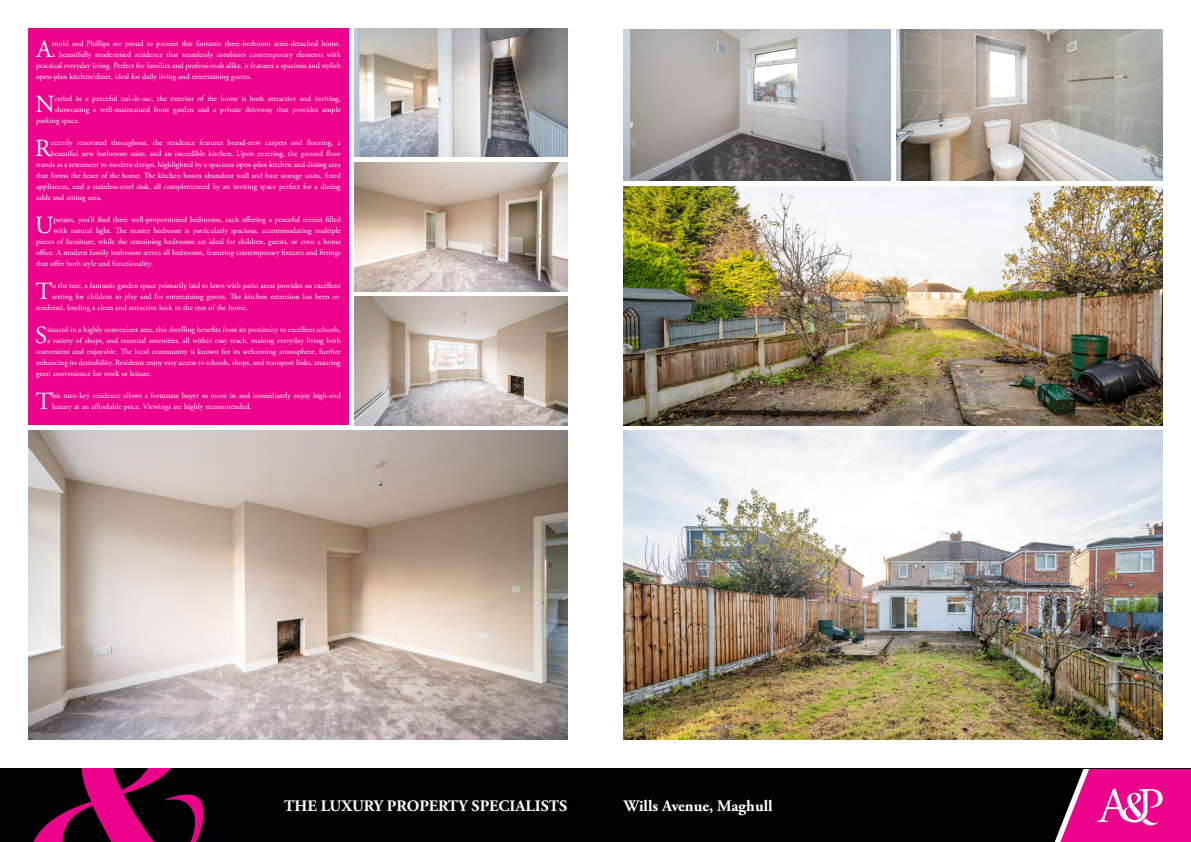
<style>
.page{position:relative;width:1191px;height:842px;background:#fff}
.page>*{position:absolute;margin:0;border:0;box-sizing:border-box;transform-origin:0 0}
.t1{font:24.6px "Adobe Garamond Pro";color:#fff}
.t2{font:700 16px "Adobe Garamond Pro";color:#fff}
.t3{font:8px/11px "Adobe Garamond Pro";color:#fff}
</style>
<div class="page">
<div style="left:0;top:769px;width:1191px;height:73px;background:#010203"></div>
<svg style="left:33px;top:769px;width:171px;height:73px"></svg>
<svg style="left:1054px;top:769px;width:137px;height:73px;background:#d51e89"></svg>
<img style="left:28px;top:431px;width:539px;height:309px">
<div style="left:28px;top:28px;width:321px;height:397px;background:#ed028c"></div>
<img style="left:624px;top:431px;width:538px;height:309px">
<img style="left:624px;top:186px;width:538px;height:239px">
<img style="left:896px;top:29px;width:266px;height:152px">
<img style="left:624px;top:29px;width:266px;height:152px">
<img style="left:354px;top:297px;width:213px;height:128px">
<img style="left:354px;top:163px;width:213px;height:128px">
<img style="left:354px;top:28px;width:213px;height:129px">
<p class="t1" style="left:37px;top:34px;width:17px">A</p>
<p class="t3" style="left:52px;top:38px;width:290px">rnold and Phillips are proud to present this fantastic three-bedroom semi-detached home,</p>
<p class="t3" style="left:52px;top:49px;width:290px">a beautifully modernised residence that seamlessly combines contemporary elements with</p>
<p class="t3" style="left:36px;top:60px;width:306px">practical everyday living. Perfect for families and professionals alike, it features a spacious and stylish</p>
<p class="t3" style="left:36px;top:71px;width:217px">open-plan kitchen/diner, ideal for daily living and entertaining guests.</p>
<p class="t1" style="left:35px;top:89px;width:21px">N</p>
<p class="t3" style="left:55px;top:93px;width:287px">estled in a peaceful cul-de-sac, the exterior of the home is both attractive and inviting,</p>
<p class="t3" style="left:55px;top:104px;width:287px">showcasing a well-maintained front garden and a private driveway that provides ample</p>
<p class="t3" style="left:36px;top:115px;width:45px">parking space.</p>
<p class="t1" style="left:35px;top:133px;width:17px">R</p>
<p class="t3" style="left:51px;top:137px;width:291px">ecently renovated throughout, the residence features brand-new carpets and flooring, a</p>
<p class="t3" style="left:51px;top:148px;width:291px">beautiful new bathroom suite, and an incredible kitchen. Upon entering, the ground floor</p>
<p class="t3" style="left:36px;top:159px;width:306px">stands as a testament to modern design, highlighted by a spacious open-plan kitchen and dining area</p>
<p class="t3" style="left:36px;top:170px;width:306px">that forms the heart of the home. The kitchen boasts abundant wall and base storage units, fitted</p>
<p class="t3" style="left:36px;top:181px;width:306px">appliances, and a stainless-steel sink, all complemented by an inviting space perfect for a dining</p>
<p class="t3" style="left:36px;top:192px;width:67px">table and sitting area.</p>
<p class="t1" style="left:35px;top:210px;width:20px">U</p>
<p class="t3" style="left:54px;top:214px;width:289px">pstairs, you’ll find three well-proportioned bedrooms, each offering a peaceful retreat filled</p>
<p class="t3" style="left:54px;top:225px;width:289px">with natural light. The master bedroom is particularly spacious, accommodating multiple</p>
<p class="t3" style="left:36px;top:236px;width:306px">pieces of furniture, while the remaining bedrooms are ideal for children, guests, or even a home</p>
<p class="t3" style="left:36px;top:247px;width:306px">office. A modern family bathroom serves all bedrooms, featuring contemporary fixtures and fittings</p>
<p class="t3" style="left:36px;top:258px;width:119px">that offer both style and functionality.</p>
<p class="t1" style="left:36px;top:276px;width:18px">T</p>
<p class="t3" style="left:52px;top:280px;width:290px">o the rear, a fantastic garden space primarily laid to lawn with patio areas provides an excellent</p>
<p class="t3" style="left:52px;top:291px;width:290px">setting for children to play and for entertaining guests. The kitchen extension has been re-</p>
<p class="t3" style="left:36px;top:302px;width:213px">rendered, lending a clean and attractive look to the rear of the home.</p>
<p class="t1" style="left:35px;top:320px;width:14px">S</p>
<p class="t3" style="left:47px;top:324px;width:295px">ituated in a highly convenient area, this dwelling benefits from its proximity to excellent schools,</p>
<p class="t3" style="left:47px;top:335px;width:295px">a variety of shops, and essential amenities, all within easy reach, making everyday living both</p>
<p class="t3" style="left:36px;top:346px;width:306px">convenient and enjoyable. The local community is known for its welcoming atmosphere, further</p>
<p class="t3" style="left:36px;top:357px;width:306px">enhancing its desirability. Residents enjoy easy access to schools, shops, and transport links, ensuring</p>
<p class="t3" style="left:36px;top:368px;width:117px">great convenience for work or leisure.</p>
<p class="t1" style="left:36px;top:386px;width:18px">T</p>
<p class="t3" style="left:52px;top:390px;width:290px">his turn-key residence allows a fortunate buyer to move in and immediately enjoy high-end luxury at an affordable price. Viewings are highly recommended.</p>
<p class="t2" style="left:284px;top:797px;width:284px">THE LUXURY PROPERTY SPECIALISTS</p>
<p class="t2" style="left:624px;top:797px;width:150px">Wills Avenue, Maghull</p>
</div>
